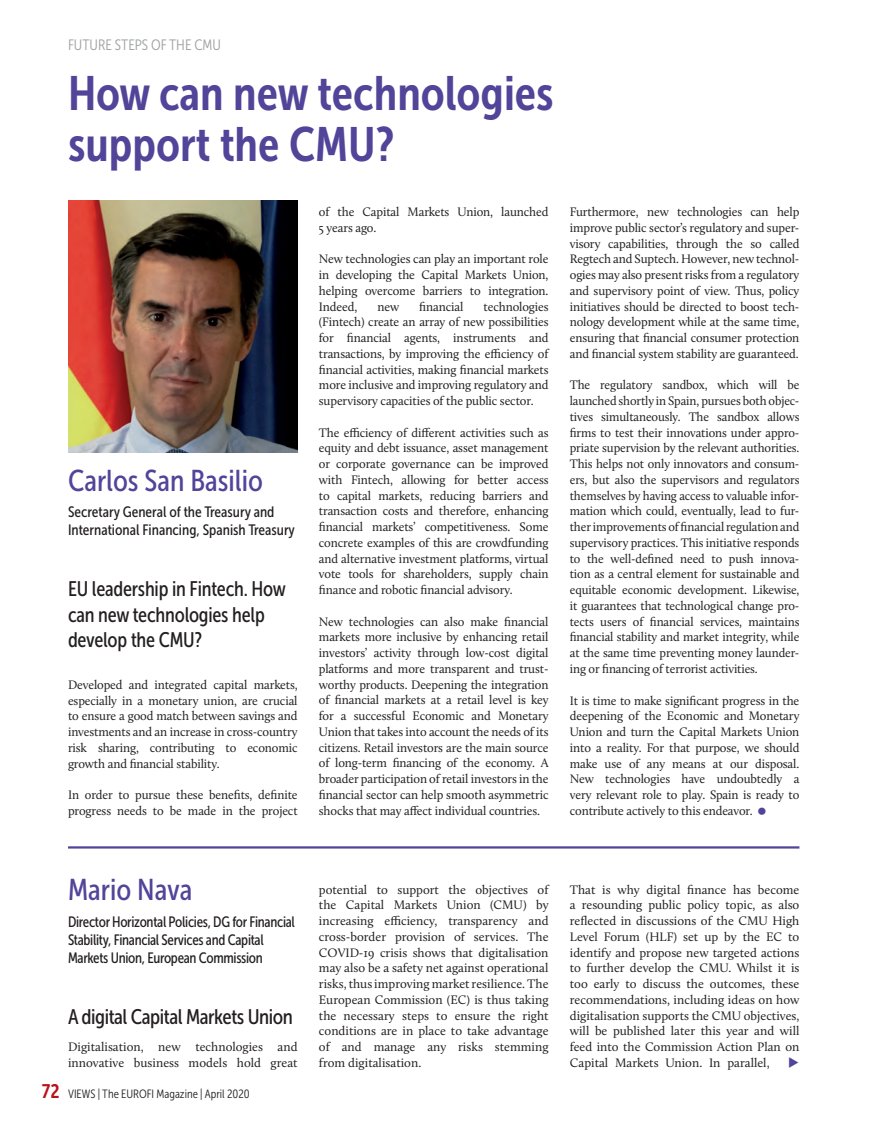
<style>
.page{position:relative;width:893px;height:1127px;background:#fff}
.page>*{position:absolute;margin:0;border:0;box-sizing:border-box;transform-origin:0 0}
.t1{font:48px/51px "Museo Sans Cond 700";color:#514499}
.PETIT_Nom{font:30px "Museo Sans Cond 500";color:#514499}
.PETIT_Titre{font:21px/25.2px "Museo Sans Cond 500";letter-spacing:-.01em;color:#231f20}
.t2{font:19.5px "Museo Sans Cond 700";color:#bb1018}
.PETIT_Fonction{font:15px/18px "Museo Sans Cond 500";letter-spacing:-.02em;color:#231f20}
.PETIT_Fonction-2{font:15px/18px "Museo Sans Cond 500";color:#231f20}
.t3{font:15px "Museo Sans Cond 300";color:#9d9fa2}
.Texte_Justifié{font:12.75px/15.8px "Calluna";letter-spacing:-.01em;color:#231f20;text-align:justify}
.t4{font:12px "Museo Sans Cond 300";color:#231f20}
</style>
<div class="page">
<hr style="left:68px;top:846px;width:731px;height:2px;background:#514499">
<img style="left:68px;top:200px;width:230px;height:252px">
<p class="t3" style="left:68px;top:37px;width:154px">FUTURE STEPS OF THE CMU</p>
<p class="t1" style="left:68px;top:68px;width:487px">How can new technologies support the CMU?</p>
<p class="PETIT_Nom" style="left:68px;top:464px;width:197px">Carlos San Basilio</p>
<p class="PETIT_Fonction-2" style="left:68px;top:503px;width:229px">Secretary General of the Treasury and<br>International Financing, Spanish Treasury</p>
<p class="PETIT_Titre" style="left:68px;top:577px;width:219px">EU leadership in Fintech. How can new technologies help develop the CMU?</p>
<p class="Texte_Justifié" style="left:68px;top:676px;width:231px">Developed and integrated capital markets, especially in a monetary union, are crucial to ensure a good match between savings and investments and an increase in cross-country risk sharing, contributing to economic growth and financial stability.</p>
<p class="Texte_Justifié" style="left:68px;top:787px;width:231px">In order to pursue these benefits, definite progress needs to be made in the project</p>
<p class="Texte_Justifié" style="left:319px;top:204px;width:231px">of the Capital Markets Union, launched<br>5 years ago.</p>
<p class="Texte_Justifié" style="left:319px;top:251px;width:231px">New technologies can play an important role in developing the Capital Markets Union, helping overcome barriers to integration.<br>Indeed,</p>
<p class="Texte_Justifié" style="left:319px;top:298px;width:231px;text-indent:165px">technologies (Fintech) create an array of new possibilities for financial agents, instruments and transactions, by improving the efficiency of financial activities, making financial markets more inclusive and improving regulatory and supervisory capacities of the public sector.</p>
<p class="Texte_Justifié" style="left:319px;top:424px;width:231px">The efficiency of different activities such as equity and debt issuance, asset management or corporate governance can be improved with Fintech, allowing for better access to capital markets, reducing barriers and transaction costs and therefore, enhancing financial markets’ competitiveness. Some concrete examples of this are crowdfunding and alternative investment platforms, virtual vote tools for shareholders, supply chain finance and robotic financial advisory.</p>
<p class="Texte_Justifié" style="left:319px;top:613px;width:231px">New technologies can also make financial markets more inclusive by enhancing retail investors’ activity through low-cost digital platforms and more transparent and trust&shy;worthy products. Deepening the integration of financial markets at a retail level is key for a successful Economic and Monetary Union that takes into account the needs of its citizens. Retail investors are the main source of long-term financing of the economy. A broader participation of retail investors in the financial sector can help smooth asymmetric shocks that may affect individual countries.</p>
<p class="Texte_Justifié" style="left:377px;top:298px;width:23px">new</p>
<p class="Texte_Justifié" style="left:419px;top:298px;width:46px">financial</p>
<p class="Texte_Justifié" style="left:570px;top:204px;width:231px">Furthermore, new technologies can help improve public sector’s regulatory and super&shy;visory capabilities, through the so called Regtech and Suptech. However, new technol&shy;ogies may also present risks from a regulatory and supervisory point of view. Thus, policy initiatives should be directed to boost tech&shy;nology development while at the same time, ensuring that financial consumer protection and financial system stability are guaranteed.</p>
<p class="Texte_Justifié" style="left:570px;top:377px;width:231px">The regulatory sandbox, which will be launched shortly in Spain, pursues both objec&shy;tives simultaneously. The sandbox allows firms to test their innovations under appro&shy;priate supervision by the relevant authorities.<br>This helps not only innovators and consum&shy;ers, but also the supervisors and regulators themselves by having access to valuable infor&shy;mation which could, eventually, lead to fur&shy;ther improvements of financial regulation and supervisory practices. This initiative responds to the well-defined need to push innova&shy;tion as a central element for sustainable and equitable economic development. Likewise, it guarantees that technological change pro&shy;tects users of financial services, maintains financial stability and market integrity, while at the same time preventing money launder&shy;ing or financing of terrorist activities.</p>
<p class="Texte_Justifié" style="left:570px;top:692px;width:231px">It is time to make significant progress in the deepening of the Economic and Monetary Union and turn the Capital Markets Union into a reality. For that purpose, we should make use of any means at our disposal.<br>New technologies have undoubtedly a very relevant role to play. Spain is ready to contribute actively to this endeavor.</p>
<p class="PETIT_Nom" style="left:68px;top:873px;width:126px">Mario Nava</p>
<p class="PETIT_Fonction" style="left:68px;top:913px;width:228px">Director Horizontal Policies, DG for Financial<br>Stability, Financial Services and Capital<br>Markets Union, European Commission</p>
<p class="PETIT_Titre" style="left:68px;top:1004px;width:226px">A digital Capital Markets Union</p>
<p class="Texte_Justifié" style="left:68px;top:1039px;width:231px">Digitalisation, new technologies and innovative business models hold great</p>
<p class="t2" style="left:42px;top:1080px;width:19px">72</p>
<p class="t4" style="left:68px;top:1087px;width:183px">VIEWS | The EUROFI Magazine | April 2020</p>
<p class="Texte_Justifié" style="left:319px;top:881px;width:231px">potential to support the objectives of the Capital Markets Union (CMU) by increasing efficiency, transparency and cross-border provision of services. The COVID-19 crisis shows that digitalisation may also be a safety net against operational risks, thus improving market resilience. The European Commission (EC) is thus taking the necessary steps to ensure the right conditions are in place to take advantage of and manage any risks stemming from digitalisation.</p>
<p class="Texte_Justifié" style="left:570px;top:881px;width:231px">That is why digital finance has become a resounding public policy topic, as also reflected in discussions of the CMU High Level Forum (HLF) set up by the EC to identify and propose new targeted actions to further develop the CMU. Whilst it is too early to discuss the outcomes, these recommendations, including ideas on how digitalisation supports the CMU objectives, will be published later this year and will feed into the Commission Action Plan on Capital Markets Union. In parallel,</p>
</div>
